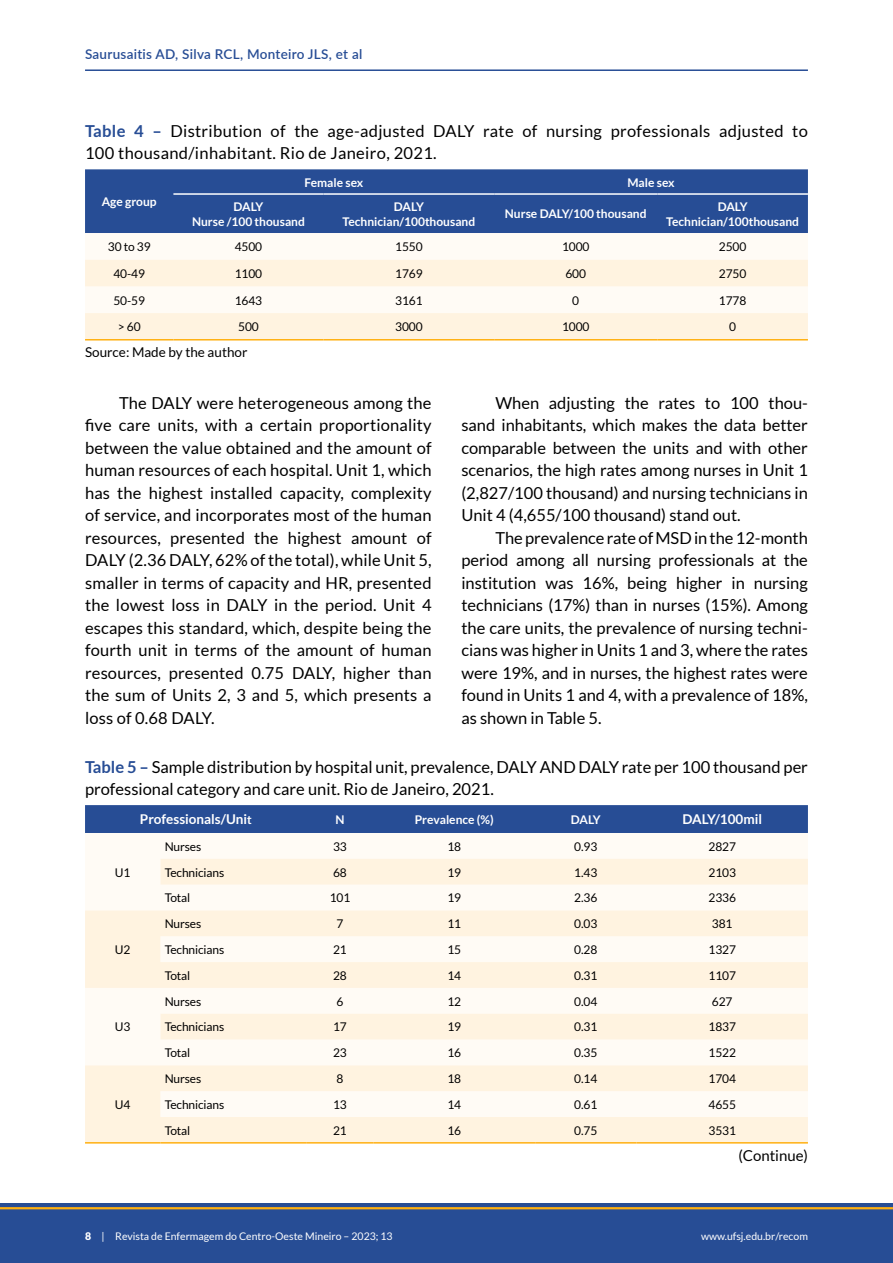
<style>
.page{position:relative;width:893px;height:1263px;background:#fff}
.page>*{position:absolute;margin:0;border:0;box-sizing:border-box;transform-origin:0 0}
.t1{font:16.5px/22.5px "Lato";color:#000;text-align:justify}
.t2{font:16.5px/22.5px "Lato";letter-spacing:.02em;color:#000}
.t3{font:15px "Lato";color:#000}
.t4{font:600 13.5px "Lato";letter-spacing:.02em;color:#274d95}
.t5{font:700 13.5px "Lato";color:#fff}
.t6{font:13.5px "Lato";color:#000}
.t7{font:12px "Lato";letter-spacing:-.01em;color:#000}
.t8{font:700 12px/14.4px "Lato";color:#fff;text-align:center}
.t9{font:10.5px "Lato";color:#fff}
.s1{font-weight:700;color:#274d95}
.s2{font-size:12px}
.s3{font-weight:900}
</style>
<div class="page">
<div style="left:0;top:1203px;width:893px;height:60px;background:#274d95"></div>
<hr style="left:0;top:1207px;width:893px;height:2px;background:#ffb011">
<hr style="left:85px;top:69px;width:723px;height:2px;background:#274d95">
<div style="left:85px;top:169px;width:723px;height:64px;background:#274d95"></div>
<svg style="left:85px;top:259px;width:723px;height:1px"></svg>
<svg style="left:85px;top:260px;width:723px;height:79px;fill:#fff3e0"></svg>
<hr style="left:85px;top:339px;width:88px;height:1px;background:#ffb011">
<hr style="left:173px;top:339px;width:151px;height:1px;background:#ffb011">
<hr style="left:324px;top:339px;width:170px;height:1px;background:#ffb011">
<hr style="left:494px;top:339px;width:163px;height:1px;background:#ffb011">
<hr style="left:657px;top:339px;width:151px;height:1px;background:#ffb011">
<hr style="left:173px;top:193px;width:151px;height:2px;background:#fff">
<hr style="left:324px;top:193px;width:170px;height:2px;background:#fff">
<hr style="left:494px;top:193px;width:163px;height:2px;background:#fff">
<hr style="left:657px;top:193px;width:151px;height:2px;background:#fff">
<div style="left:85px;top:805px;width:723px;height:28px;background:#274d95"></div>
<svg style="left:85px;top:859px;width:723px;height:283px;fill:#fff3e0"></svg>
<hr style="left:85px;top:1142px;width:75px;height:1px;background:#ffb011">
<hr style="left:160px;top:1142px;width:147px;height:1px;background:#ffb011">
<hr style="left:307px;top:1142px;width:66px;height:1px;background:#ffb011">
<hr style="left:373px;top:1142px;width:162px;height:1px;background:#ffb011">
<hr style="left:535px;top:1142px;width:101px;height:1px;background:#ffb011">
<hr style="left:636px;top:1142px;width:172px;height:1px;background:#ffb011">
<p class="t4" style="left:85px;top:44px;width:279px">Saurusaitis AD, Silva RCL, Monteiro JLS, et al</p>
<p class="t2" style="left:85px;top:119px;width:724px"><span class="s1">Table 4 –</span> Distribution of the age-adjusted DALY rate of nursing professionals adjusted to<br>100 thousand/inhabitant. Rio de Janeiro, 2021.</p>
<p class="t8" style="left:102px;top:194px;width:56px">Age group</p>
<p class="t8" style="left:304px;top:175px;width:60px">Female sex</p>
<p class="t8" style="left:627px;top:175px;width:49px">Male sex</p>
<p class="t8" style="left:192px;top:199px;width:114px">DALY<br>Nurse /100 thousand</p>
<p class="t8" style="left:342px;top:199px;width:134px">DALY<br>Technician/100thousand</p>
<p class="t8" style="left:505px;top:207px;width:143px">Nurse DALY/100 thousand</p>
<p class="t8" style="left:666px;top:199px;width:134px">DALY<br>Technician/100thousand</p>
<p class="t7" style="left:108px;top:240px;width:44px">30 to 39</p>
<p class="t7" style="left:235px;top:240px;width:29px">4500</p>
<p class="t7" style="left:395px;top:240px;width:29px">1550</p>
<p class="t7" style="left:562px;top:240px;width:29px">1000</p>
<p class="t7" style="left:719px;top:240px;width:29px">2500</p>
<p class="t7" style="left:113px;top:267px;width:33px">40-49</p>
<p class="t7" style="left:235px;top:267px;width:29px">1100</p>
<p class="t7" style="left:395px;top:267px;width:29px">1769</p>
<p class="t7" style="left:565px;top:267px;width:22px">600</p>
<p class="t7" style="left:719px;top:267px;width:29px">2750</p>
<p class="t7" style="left:113px;top:294px;width:33px">50-59</p>
<p class="t7" style="left:235px;top:294px;width:29px">1643</p>
<p class="t7" style="left:395px;top:294px;width:29px">3161</p>
<p class="t7" style="left:572px;top:294px;width:8px">0</p>
<p class="t7" style="left:719px;top:294px;width:29px">1778</p>
<p class="t7" style="left:118px;top:320px;width:24px">&gt; 60</p>
<p class="t7" style="left:238px;top:320px;width:22px">500</p>
<p class="t7" style="left:395px;top:320px;width:29px">3000</p>
<p class="t7" style="left:562px;top:320px;width:29px">1000</p>
<p class="t7" style="left:729px;top:320px;width:8px">0</p>
<p class="t6" style="left:85px;top:345px;width:164px">Source: Made by the author</p>
<p class="t1" style="left:85px;top:391px;width:348px;text-indent:34px">The DALY were heterogeneous among the five care units, with a certain proportionality between the value obtained and the amount of human resources of each hospital. Unit 1, which has the highest installed capacity, complexity of service, and incorporates most of the human resources, presented the highest amount of DALY (2.36 DALY, 62% of the total), while Unit 5, smaller in terms of capacity and HR, presented the lowest loss in DALY in the period. Unit 4 escapes this standard, which, despite being the fourth unit in terms of the amount of human resources, presented 0.75 DALY, higher than the sum of Units 2, 3 and 5, which presents a loss of 0.68 DALY.</p>
<p class="t1" style="left:461px;top:391px;width:348px;text-indent:34px">When adjusting the rates to 100 thou&shy;sand inhabitants, which makes the data better comparable between the units and with other scenarios, the high rates among nurses in Unit 1 (2,827/100 thousand) and nursing technicians in Unit 4 (4,655/100 thousand) stand out.</p>
<p class="t1" style="left:461px;top:526px;width:348px;text-indent:34px">The prevalence rate of MSD in the 12-month period among all nursing professionals at the institution was 16%, being higher in nursing technicians (17%) than in nurses (15%). Among the care units, the prevalence of nursing techni&shy;cians was higher in Units 1 and 3, where the rates were 19%, and in nurses, the highest rates were found in Units 1 and 4, with a prevalence of 18%, as shown in Table 5.</p>
<p class="t1" style="left:85px;top:755px;width:724px"><span class="s1">Table 5 –</span> Sample distribution by hospital unit, prevalence, DALY AND DALY rate per 100 thousand per professional category and care unit. Rio de Janeiro, 2021.</p>
<p class="t5" style="left:140px;top:812px;width:114px">Professionals/Uni<span class="s2">t</span></p>
<p class="t8" style="left:335px;top:812px;width:11px">N</p>
<p class="t8" style="left:415px;top:812px;width:81px">Prevalence (%)</p>
<p class="t8" style="left:571px;top:812px;width:31px">DALY</p>
<p class="t5" style="left:682px;top:812px;width:81px">DALY/100mil</p>
<p class="t7" style="left:115px;top:865px;width:17px">U1</p>
<p class="t7" style="left:115px;top:943px;width:17px">U2</p>
<p class="t7" style="left:115px;top:1020px;width:17px">U3</p>
<p class="t7" style="left:115px;top:1098px;width:17px">U4</p>
<p class="t7" style="left:165px;top:840px;width:38px">Nurses</p>
<p class="t7" style="left:333px;top:840px;width:15px">33</p>
<p class="t7" style="left:447px;top:840px;width:15px">18</p>
<p class="t7" style="left:574px;top:840px;width:25px">0.93</p>
<p class="t7" style="left:708px;top:840px;width:29px">2827</p>
<p class="t7" style="left:165px;top:865px;width:61px">Technicians</p>
<p class="t7" style="left:333px;top:865px;width:15px">68</p>
<p class="t7" style="left:447px;top:865px;width:15px">19</p>
<p class="t7" style="left:574px;top:865px;width:25px">1.43</p>
<p class="t7" style="left:708px;top:865px;width:29px">2103</p>
<p class="t7" style="left:165px;top:891px;width:27px">Total</p>
<p class="t7" style="left:330px;top:891px;width:22px">101</p>
<p class="t7" style="left:447px;top:891px;width:15px">19</p>
<p class="t7" style="left:574px;top:891px;width:25px">2.36</p>
<p class="t7" style="left:708px;top:891px;width:29px">2336</p>
<p class="t7" style="left:165px;top:917px;width:38px">Nurses</p>
<p class="t7" style="left:337px;top:917px;width:8px">7</p>
<p class="t7" style="left:447px;top:917px;width:15px">11</p>
<p class="t7" style="left:574px;top:917px;width:25px">0.03</p>
<p class="t7" style="left:712px;top:917px;width:22px">381</p>
<p class="t7" style="left:165px;top:943px;width:61px">Technicians</p>
<p class="t7" style="left:333px;top:943px;width:15px">21</p>
<p class="t7" style="left:447px;top:943px;width:15px">15</p>
<p class="t7" style="left:574px;top:943px;width:25px">0.28</p>
<p class="t7" style="left:708px;top:943px;width:29px">1327</p>
<p class="t7" style="left:165px;top:969px;width:27px">Total</p>
<p class="t7" style="left:333px;top:969px;width:15px">28</p>
<p class="t7" style="left:447px;top:969px;width:15px">14</p>
<p class="t7" style="left:574px;top:969px;width:25px">0.31</p>
<p class="t7" style="left:708px;top:969px;width:29px">1107</p>
<p class="t7" style="left:165px;top:994px;width:38px">Nurses</p>
<p class="t7" style="left:337px;top:994px;width:8px">6</p>
<p class="t7" style="left:447px;top:994px;width:15px">12</p>
<p class="t7" style="left:574px;top:994px;width:25px">0.04</p>
<p class="t7" style="left:712px;top:994px;width:22px">627</p>
<p class="t7" style="left:165px;top:1020px;width:61px">Technicians</p>
<p class="t7" style="left:333px;top:1020px;width:15px">17</p>
<p class="t7" style="left:447px;top:1020px;width:15px">19</p>
<p class="t7" style="left:574px;top:1020px;width:25px">0.31</p>
<p class="t7" style="left:708px;top:1020px;width:29px">1837</p>
<p class="t7" style="left:165px;top:1046px;width:27px">Total</p>
<p class="t7" style="left:333px;top:1046px;width:15px">23</p>
<p class="t7" style="left:447px;top:1046px;width:15px">16</p>
<p class="t7" style="left:574px;top:1046px;width:25px">0.35</p>
<p class="t7" style="left:708px;top:1046px;width:29px">1522</p>
<p class="t7" style="left:165px;top:1072px;width:38px">Nurses</p>
<p class="t7" style="left:337px;top:1072px;width:8px">8</p>
<p class="t7" style="left:447px;top:1072px;width:15px">18</p>
<p class="t7" style="left:574px;top:1072px;width:25px">0.14</p>
<p class="t7" style="left:708px;top:1072px;width:29px">1704</p>
<p class="t7" style="left:165px;top:1098px;width:61px">Technicians</p>
<p class="t7" style="left:333px;top:1098px;width:15px">13</p>
<p class="t7" style="left:447px;top:1098px;width:15px">14</p>
<p class="t7" style="left:574px;top:1098px;width:25px">0.61</p>
<p class="t7" style="left:708px;top:1098px;width:29px">4655</p>
<p class="t7" style="left:165px;top:1124px;width:27px">Total</p>
<p class="t7" style="left:333px;top:1124px;width:15px">21</p>
<p class="t7" style="left:447px;top:1124px;width:15px">16</p>
<p class="t7" style="left:574px;top:1124px;width:25px">0.75</p>
<p class="t7" style="left:708px;top:1124px;width:29px">3531</p>
<p class="t3" style="left:738px;top:1147px;width:71px">(Continue)</p>
<p class="t9" style="left:85px;top:1230px;width:309px"><span class="s3">8</span> | Revista de Enfermagem do Centro-Oeste Mineiro – 2023; 13</p>
<p class="t9" style="left:701px;top:1230px;width:108px">www.ufsj.edu.br/recom</p>
</div>
